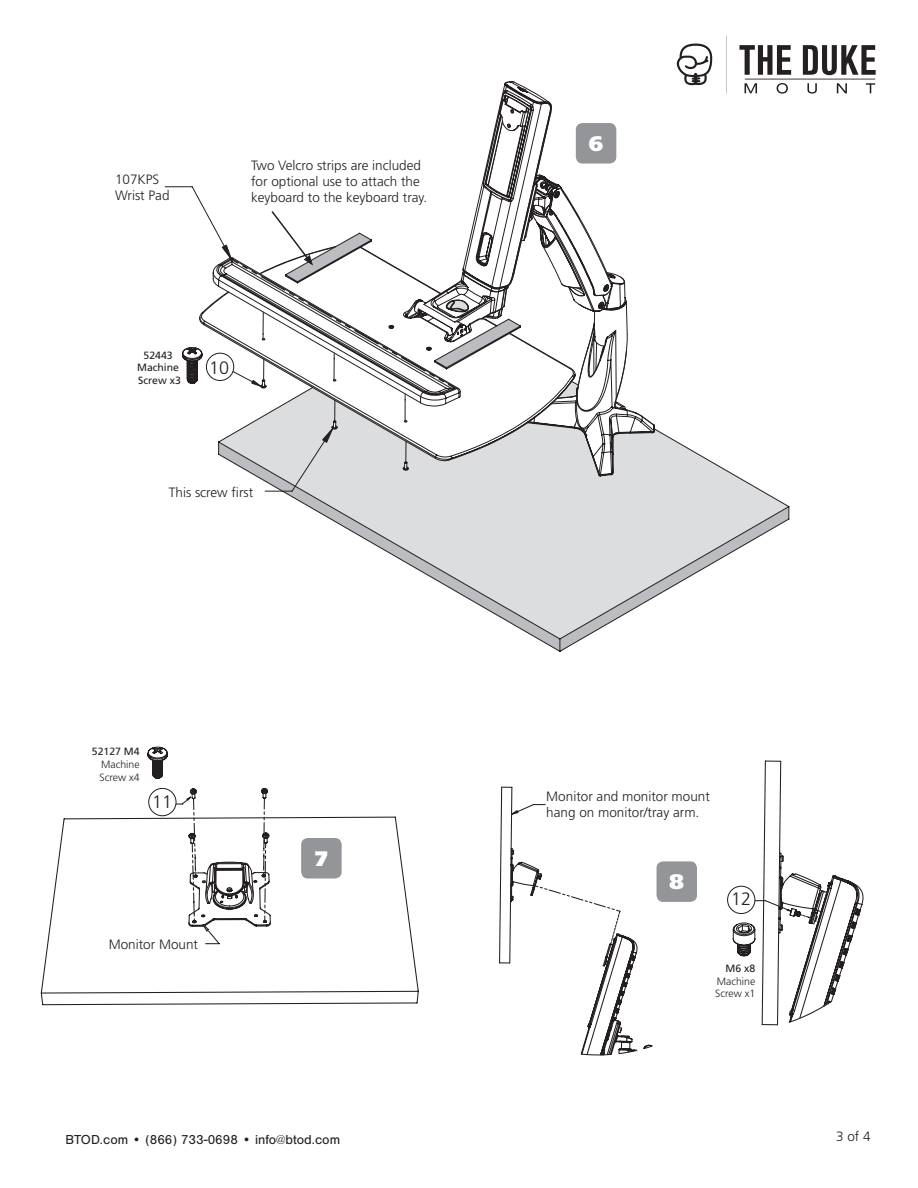
<style>
.page{position:relative;width:918px;height:1188px;background:#fff}
.page>*{position:absolute;margin:0;border:0;box-sizing:border-box;transform-origin:0 0}
.t1{font:900 21px "Frutiger LT Std";color:#fff}
.t2{font:300 18px "Frutiger LT Std";color:#231f20}
.t3{font:300 13.5px/16.2px "Frutiger LT Std";color:#231f20}
.t4{font:13.5px "Nimbus San";color:#231f20}
.t5{font:300 10.5px/12.6px "Frutiger LT Std";color:#231f20;text-align:justify}
.t6{font:10.5px/12.6px "Frutiger LT Std";color:#231f20;text-align:center}
.s1{font-weight:400}
</style>
<div class="page">
<svg style="left:677px;top:36px;width:199px;height:58px"></svg>
<svg style="left:40px;top:816px;width:379px;height:190px"></svg>
<svg style="left:168px;top:788px;width:103px;height:157px"></svg>
<svg style="left:147px;top:746px;width:21px;height:33px"></svg>
<svg style="left:499px;top:760px;width:365px;height:296px"></svg>
<div style="left:149px;top:788px;width:27px;height:28px;background:#fff;border-radius:50%"></div>
<div style="left:148px;top:788px;width:28px;height:28px;border:1px solid #231f20;border-radius:50%"></div>
<div style="left:728px;top:886px;width:27px;height:28px;background:#fff;border-radius:50%"></div>
<div style="left:727px;top:886px;width:28px;height:28px;border:1px solid #231f20;border-radius:50%"></div>
<div style="left:301px;top:838px;width:41px;height:41px;background:#939598;border-radius:7px"></div>
<div style="left:657px;top:861px;width:40px;height:41px;background:#939598;border-radius:7px"></div>
<svg style="left:283px;top:428px;width:507px;height:224px"></svg>
<svg style="left:164px;top:186px;width:244px;height:306px"></svg>
<svg style="left:251px;top:379px;width:11px;height:8px"></svg>
<svg style="left:221px;top:244px;width:12px;height:17px"></svg>
<svg style="left:322px;top:421px;width:15px;height:22px"></svg>
<svg style="left:403px;top:81px;width:252px;height:396px"></svg>
<svg style="left:270px;top:209px;width:101px;height:74px"></svg>
<div style="left:206px;top:353px;width:28px;height:28px;background:#fff;border-radius:50%"></div>
<div style="left:206px;top:353px;width:28px;height:28px;border:1px solid #231f20;border-radius:50%"></div>
<p class="t3" style="left:115px;top:172px;width:56px">107KPS<br>Wrist Pad</p>
<p class="t3" style="left:251px;top:157px;width:178px">Two Velcro strips are included for optional use to attach the keyboard to the keyboard tray.</p>
<p class="t6" style="left:137px;top:349px;width:45px">52443<br>Machine<br>Screw x3</p>
<p class="t2" style="left:209px;top:357px;width:22px">10</p>
<p class="t3" style="left:169px;top:484px;width:86px">This screw first</p>
<p class="t5" style="left:100px;top:746px;width:42px;text-indent:-8px"><span class="s1">52127 M4<br></span>Machine Screw x4</p>
<p class="t2" style="left:152px;top:791px;width:22px">11</p>
<p class="t3" style="left:109px;top:936px;width:91px">Monitor Mount</p>
<p class="t1" style="left:315px;top:846px;width:14px">7</p>
<p class="t1" style="left:589px;top:131px;width:16px">6</p>
<p class="t3" style="left:546px;top:788px;width:165px">Monitor and monitor mount hang on monitor/tray arm.</p>
<p class="t1" style="left:670px;top:869px;width:16px">8</p>
<p class="t2" style="left:731px;top:889px;width:22px">12</p>
<p class="t5" style="left:715px;top:962px;width:42px;text-indent:10px"><span class="s1">M6 x8<br></span>Machine Screw x1</p>
<p class="t4" style="left:65px;top:1132px;width:276px">BTOD.com • (866) 733-0698 • info@btod.com</p>
<p class="t3" style="left:836px;top:1128px;width:36px">3 of 4</p>
</div>
